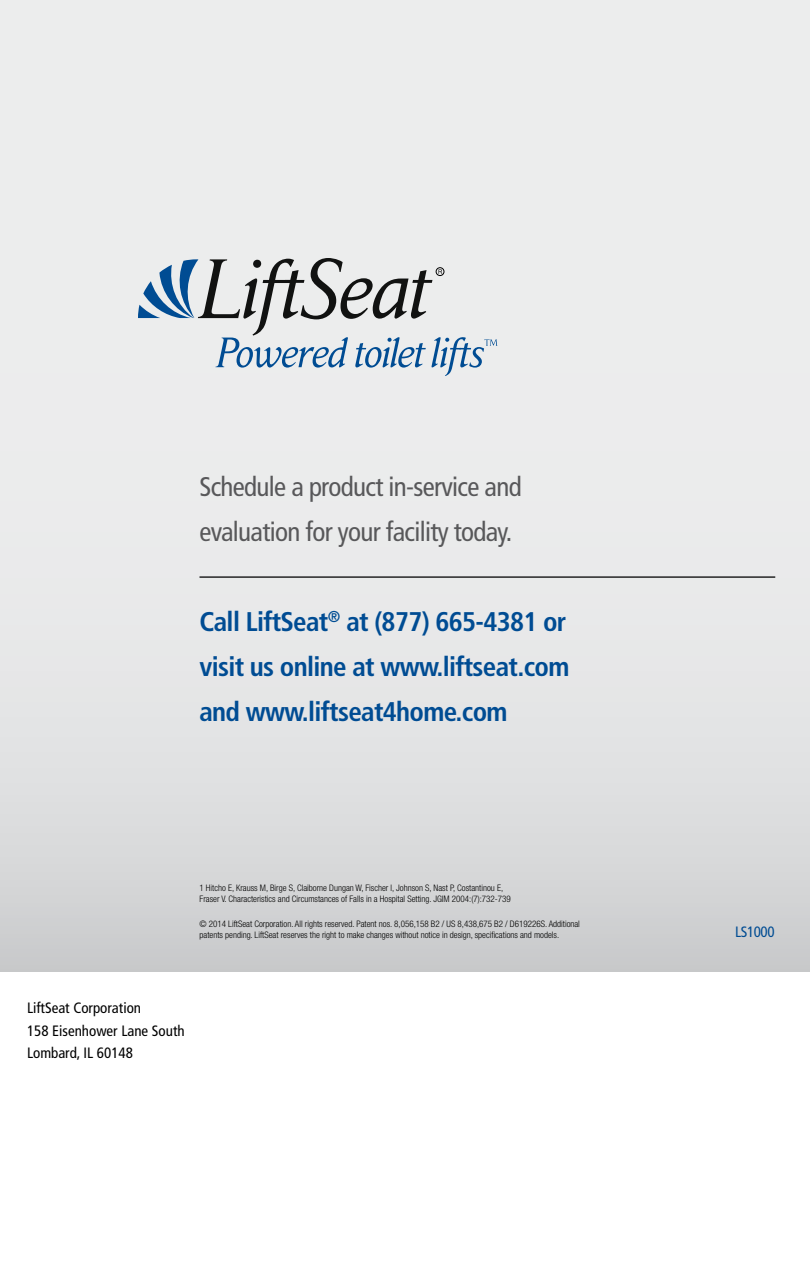
<style>
.page{position:relative;width:810px;height:1269px;background:#fff}
.page>*{position:absolute;margin:0;border:0;box-sizing:border-box;transform-origin:0 0}
.t1{font:700 condensed 27px/45px "Frutiger";letter-spacing:-.025em;color:#004c93;text-align:justify}
.t2{font:condensed 27px/45px "Frutiger";letter-spacing:-.025em;color:#58585a}
.t3{font:condensed 15px/22.5px "Frutiger";color:#000}
.t4{font:condensed 15px "Frutiger";letter-spacing:-.025em;color:#004c93}
.t5{font:300 condensed 9px/10.8px "Helvetica Neue";color:#000}
</style>
<div class="page">
<div style="left:0;top:0;width:810px;height:972px;background:linear-gradient(to bottom,#f3f4f4,#d9d9db)"></div>
<hr style="left:200px;top:576px;width:575px;height:2px;background:#000">
<svg style="left:138px;top:258px;width:360px;height:118px;background:#c3cad0"></svg>
<h1 class="t2" style="left:200px;top:465px;width:324px">Schedule a product in-service and evaluation for your facility today.</h1>
<h1 class="t1" style="left:199px;top:599px;width:371px">Call LiftSeat<sup>®</sup> at (877) 665-4381 or visit us online at www.liftseat.com and www.liftseat4home.com</h1>
<p class="t5" style="left:200px;top:882px;width:313px">1 Hitcho E, Krauss M, Birge S, Claiborne Dungan W, Fischer I, Johnson S, Nast P, Costantinou E,<br>Fraser V. Characteristics and Circumstances of Falls in a Hospital Setting. JGIM 2004:(7):732-739</p>
<p class="t5" style="left:200px;top:918px;width:382px">© 2014 LiftSeat Corporation. All rights reserved. Patent nos. 8,056,158 B2 / US 8,438,675 B2 / D619226S. Additional patents pending. LiftSeat reserves the right to make changes without notice in design, specifications and models.</p>
<h2 class="t4" style="left:735px;top:924px;width:41px">LS1000</h2>
<h2 class="t3" style="left:27px;top:997px;width:159px">LiftSeat Corporation<br>158 Eisenhower Lane South<br>Lombard, IL 60148</h2>
</div>
